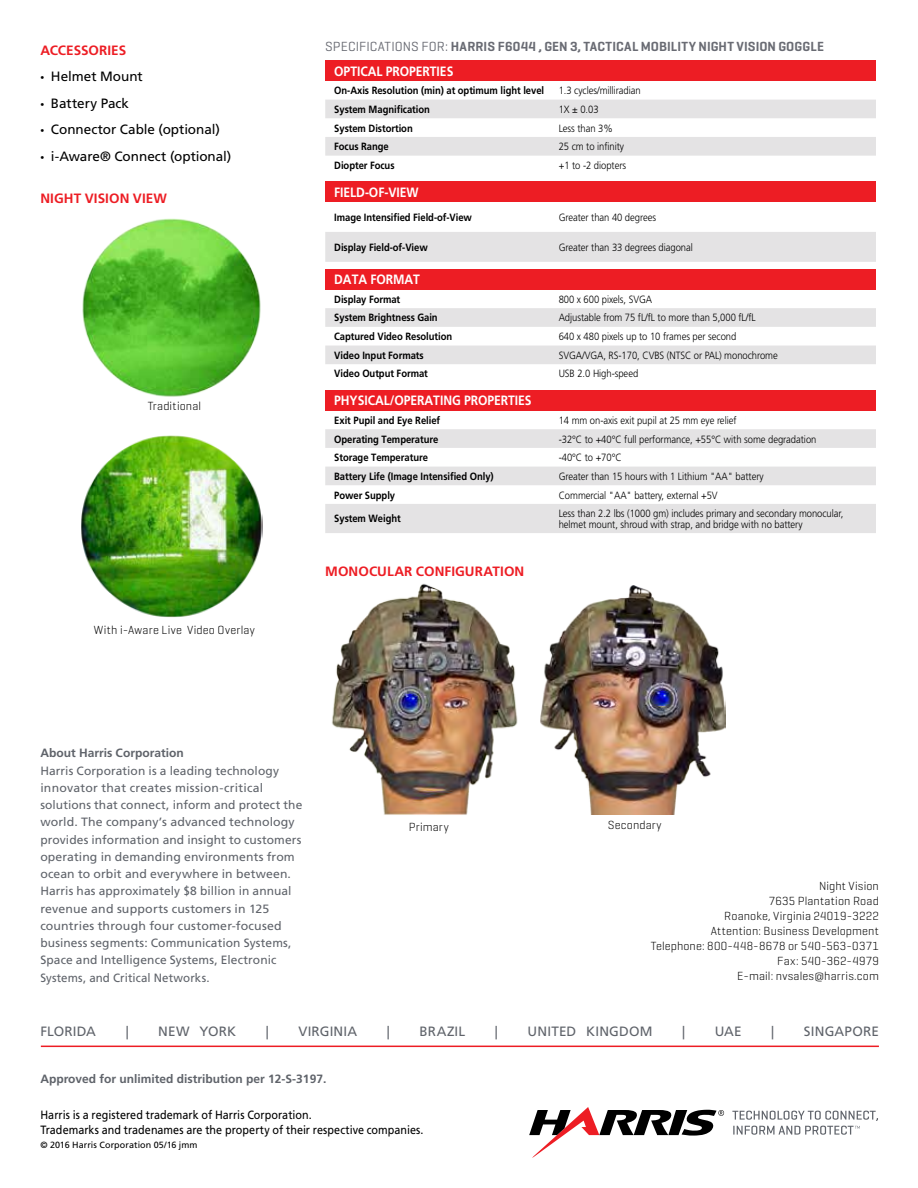
<style>
.page{position:relative;width:918px;height:1188px;background:#fff}
.page>*{position:absolute;margin:0;border:0;box-sizing:border-box;transform-origin:0 0}
.t1{font:13.5px "Frutiger LT Std";letter-spacing:-.005em;color:#000}
.t2{font:700 13.5px "Frutiger LT Std";letter-spacing:-.005em;color:#fff;scale:.9 1}
.t3{font:600 13.5px "Geogrotesque";letter-spacing:.01em;color:#696b73}
.t4{font:13.5px "Frutiger LT Std";letter-spacing:.01em;color:#5f636a}
.t5{font:700 13.5px "Frutiger LT Std";letter-spacing:.005em;color:#ed1d24}
.t6{font:12px/17.2px "Frutiger LT Std";letter-spacing:.01em;color:#5f636a}
.t7{font:300 12px/15px "Geogrotesque";letter-spacing:.015em;color:#000;text-align:right}
.t8{font:12px/15px "Frutiger LT Std";color:#000;scale:.9 1}
.t9{font:700 12px "Frutiger LT Std";color:#5f636a}
.t10{font:300 10.5px/10.5px "Frutiger LT Std";letter-spacing:-.005em;color:#000;scale:.9 1}
.t11{font:700 10.5px "Frutiger LT Std";letter-spacing:-.005em;color:#000;scale:.9 1}
.t12{font:9px "Frutiger LT Std";letter-spacing:.01em;color:#000}
.s1{font-weight:400}
.s2{font-family:"Myriad Pro"}
</style>
<div class="page">
<hr style="left:41px;top:1046px;width:838px;height:1px;background:#ed1d24">
<svg style="left:529px;top:1107px;width:195px;height:51px"></svg>
<svg style="left:732px;top:1111px;width:146px;height:24px"></svg>
<div style="left:325px;top:60px;width:551px;height:21px;background:#ed1d24"></div>
<svg style="left:325px;top:100px;width:551px;height:56px"></svg>
<div style="left:325px;top:181px;width:551px;height:21px;background:#ed1d24"></div>
<div style="left:325px;top:232px;width:551px;height:30px;background:#e4e3e4"></div>
<div style="left:325px;top:269px;width:551px;height:21px;background:#ed1d24"></div>
<svg style="left:325px;top:308px;width:551px;height:56px"></svg>
<div style="left:325px;top:390px;width:551px;height:21px;background:#ed1d24"></div>
<svg style="left:325px;top:429px;width:551px;height:104px;fill:#e4e3e4"></svg>
<img style="left:82px;top:218px;width:179px;height:179px">
<img style="left:81px;top:435px;width:182px;height:183px">
<img style="left:331px;top:583px;width:187px;height:232px">
<img style="left:540px;top:585px;width:185px;height:229px">
<p class="t5" style="left:40px;top:42px;width:87px">ACCESSORIES</p>
<p class="t3" style="left:325px;top:38px;width:500px"><span class="s1">SPECIFICATIONS FOR:</span> HARRIS F6044 , GEN 3, TACTICAL MOBILITY NIGHT VISION GOGGLE</p>
<p class="t1" style="left:40px;top:69px;width:104px"><span class="s2">•</span> Helmet Mount</p>
<p class="t1" style="left:40px;top:95px;width:90px"><span class="s2">•</span> Battery Pack</p>
<p class="t1" style="left:40px;top:122px;width:181px"><span class="s2">•</span> Connector Cable (optional)</p>
<p class="t1" style="left:40px;top:148px;width:193px"><span class="s2">•</span> i-Aware® Connect (optional)</p>
<p class="t2" style="left:334px;top:63px;width:134px">OPTICAL PROPERTIES</p>
<p class="t11" style="left:334px;top:84px;width:235px">On-Axis Resolution (min) at optimum light level</p>
<p class="t10" style="left:559px;top:85px;width:93px">1.3 cycles/milliradian</p>
<p class="t11" style="left:334px;top:103px;width:108px">System Magnification</p>
<p class="t10" style="left:559px;top:104px;width:46px">1X ± 0.03</p>
<p class="t11" style="left:334px;top:122px;width:89px">System Distortion</p>
<p class="t10" style="left:559px;top:123px;width:62px">Less than 3%</p>
<p class="t11" style="left:334px;top:140px;width:62px">Focus Range</p>
<p class="t10" style="left:559px;top:142px;width:74px">25 cm to infinity</p>
<p class="t11" style="left:334px;top:159px;width:69px">Diopter Focus</p>
<p class="t10" style="left:559px;top:160px;width:76px">+1 to -2 diopters</p>
<p class="t2" style="left:334px;top:184px;width:95px">FIELD-OF-VIEW</p>
<p class="t11" style="left:334px;top:211px;width:155px">Image Intensified Field-of-View</p>
<p class="t10" style="left:559px;top:212px;width:110px">Greater than 40 degrees</p>
<p class="t11" style="left:334px;top:241px;width:105px">Display Field-of-View</p>
<p class="t10" style="left:559px;top:242px;width:151px">Greater than 33 degrees diagonal</p>
<p class="t2" style="left:334px;top:271px;width:97px">DATA FORMAT</p>
<p class="t11" style="left:334px;top:293px;width:75px">Display Format</p>
<p class="t10" style="left:559px;top:294px;width:105px">800 x 600 pixels, SVGA</p>
<p class="t11" style="left:334px;top:312px;width:116px">System Brightness Gain</p>
<p class="t10" style="left:559px;top:313px;width:220px">Adjustable from 75 fL/fL to more than 5,000 fL/fL</p>
<p class="t11" style="left:334px;top:330px;width:133px">Captured Video Resolution</p>
<p class="t10" style="left:559px;top:331px;width:199px">640 x 480 pixels up to 10 frames per second</p>
<p class="t11" style="left:334px;top:349px;width:101px">Video Input Formats</p>
<p class="t10" style="left:559px;top:350px;width:245px">SVGA/VGA, RS-170, CVBS (NTSC or PAL) monochrome</p>
<p class="t11" style="left:334px;top:368px;width:106px">Video Output Format</p>
<p class="t10" style="left:559px;top:369px;width:90px">USB 2.0 High-speed</p>
<p class="t2" style="left:334px;top:393px;width:221px">PHYSICAL/OPERATING PROPERTIES</p>
<p class="t11" style="left:334px;top:414px;width:119px">Exit Pupil and Eye Relief</p>
<p class="t10" style="left:559px;top:415px;width:199px">14 mm on-axis exit pupil at 25 mm eye relief</p>
<p class="t11" style="left:334px;top:433px;width:117px">Operating Temperature</p>
<p class="t10" style="left:559px;top:434px;width:288px">-32°C to +40°C full performance, +55°C with some degradation</p>
<p class="t11" style="left:334px;top:451px;width:106px">Storage Temperature</p>
<p class="t10" style="left:559px;top:452px;width:72px">-40°C to +70°C</p>
<p class="t11" style="left:334px;top:470px;width:179px">Battery Life (Image Intensified Only)</p>
<p class="t10" style="left:559px;top:471px;width:229px">Greater than 15 hours with 1 Lithium "AA" battery</p>
<p class="t11" style="left:334px;top:489px;width:69px">Power Supply</p>
<p class="t10" style="left:559px;top:490px;width:178px">Commercial "AA" battery, external +5V</p>
<p class="t11" style="left:334px;top:513px;width:76px">System Weight</p>
<p class="t10" style="left:559px;top:509px;width:318px">Less than 2.2 lbs (1000 gm) includes primary and secondary monocular, helmet mount, shroud with strap, and bridge with no battery</p>
<p class="t5" style="left:40px;top:190px;width:128px">NIGHT VISION VIEW</p>
<p class="t7" style="left:148px;top:398px;width:55px">Traditional</p>
<p class="t7" style="left:94px;top:622px;width:163px">With i-Aware Live Video Overlay</p>
<p class="t5" style="left:325px;top:563px;width:201px">MONOCULAR CONFIGURATION</p>
<p class="t9" style="left:40px;top:746px;width:145px">About Harris Corporation</p>
<p class="t6" style="left:40px;top:762px;width:264px">Harris Corporation is a leading technology innovator that creates mission-critical solutions that connect, inform and protect the world. The company’s advanced technology provides information and insight to customers operating in demanding environments from ocean to orbit and everywhere in between.<br>Harris has approximately $8 billion in annual revenue and supports customers in 125 countries through four customer-focused business segments: Communication Systems, Space and Intelligence Systems, Electronic Systems, and Critical Networks.</p>
<p class="t7" style="left:409px;top:819px;width:42px">Primary</p>
<p class="t7" style="left:608px;top:817px;width:55px">Secondary</p>
<p class="t7" style="left:651px;top:878px;width:230px">Night Vision<br>7635 Plantation Road<br>Roanoke, Virginia 24019-3222<br>Attention: Business Development<br>Telephone: 800-448-8678 or 540-563-0371<br>Fax: 540-362-4979<br>E-mail: nvsales@harris.com</p>
<p class="t4" style="left:40px;top:1023px;width:57px">FLORIDA</p>
<p class="t4" style="left:126px;top:1023px;width:4px">|</p>
<p class="t4" style="left:158px;top:1023px;width:79px">NEW YORK</p>
<p class="t4" style="left:266px;top:1023px;width:4px">|</p>
<p class="t4" style="left:298px;top:1023px;width:60px">VIRGINIA</p>
<p class="t4" style="left:387px;top:1023px;width:4px">|</p>
<p class="t4" style="left:420px;top:1023px;width:47px">BRAZIL</p>
<p class="t4" style="left:495px;top:1023px;width:4px">|</p>
<p class="t4" style="left:528px;top:1023px;width:126px">UNITED KINGDOM</p>
<p class="t4" style="left:682px;top:1023px;width:4px">|</p>
<p class="t4" style="left:715px;top:1023px;width:28px">UAE</p>
<p class="t4" style="left:771px;top:1023px;width:4px">|</p>
<p class="t4" style="left:804px;top:1023px;width:76px">SINGAPORE</p>
<p class="t9" style="left:40px;top:1071px;width:287px">Approved for unlimited distribution per 12-S-3197.</p>
<p class="t8" style="left:40px;top:1107px;width:427px">Harris is a registered trademark of Harris Corporation.<br>Trademarks and tradenames are the property of their respective companies.</p>
<p class="t12" style="left:40px;top:1139px;width:159px">© 2016 Harris Corporation 05/16 jmm</p>
</div>
